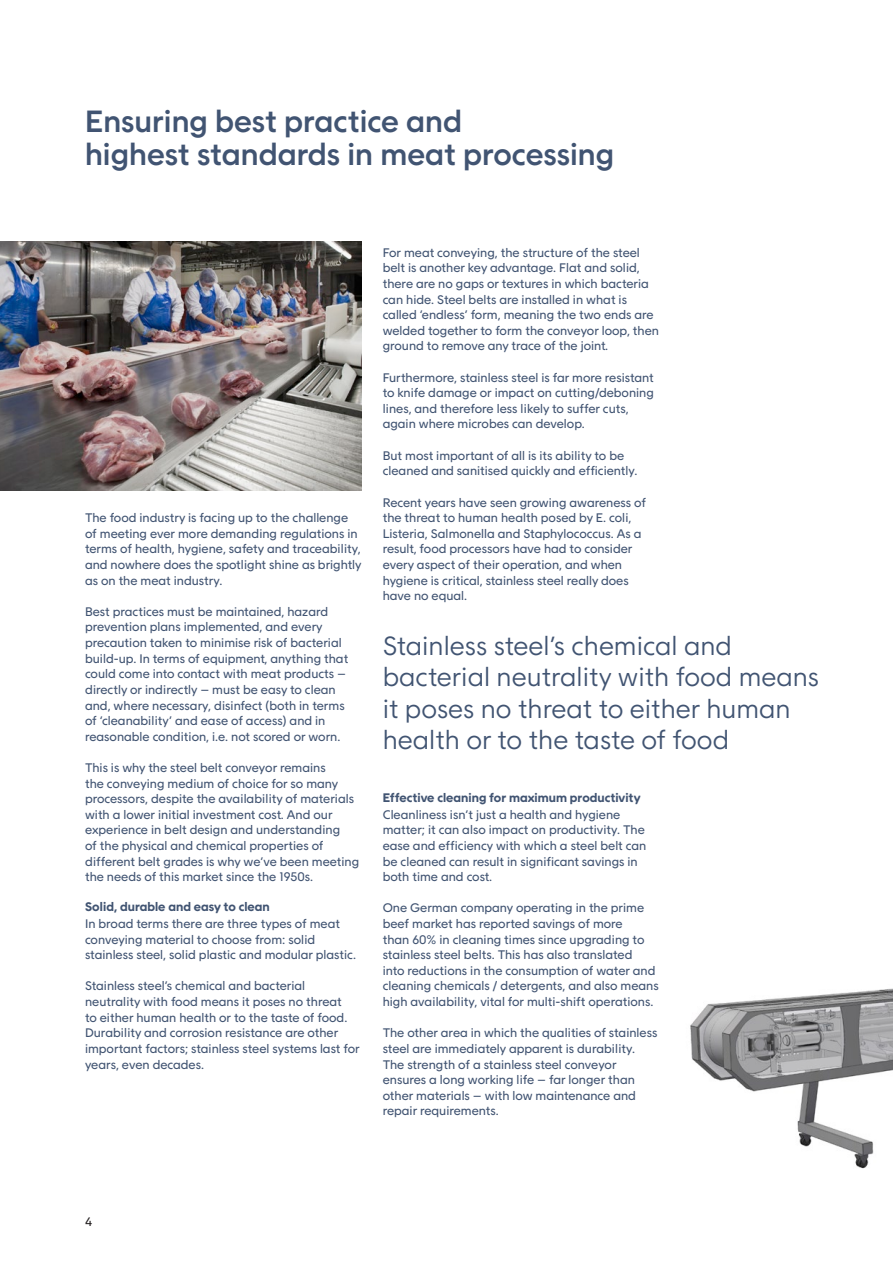
<style>
.page{position:relative;width:893px;height:1263px;background:#fff}
.page>*{position:absolute;margin:0;border:0;box-sizing:border-box;transform-origin:0 0}
.t1{font:500 31.5px/33px "IPCO Sans";color:#415472}
.t2{font:300 27px/31.5px "IPCO Sans";color:#415472}
.t3{font:12.75px/15.6px "IPCO Sans";color:#415472}
.t4{font:700 12.75px "IPCO Sans";color:#415472}
.t5{font:12.75px "IPCO Sans";color:#231f20}
</style>
<div class="page">
<img style="left:690px;top:988px;width:203px;height:181px">
<img style="left:0;top:241px;width:361px;height:250px">
<h1 class="t1" style="left:85px;top:105px;width:531px">Ensuring best practice and<br>highest standards in meat processing</h1>
<p class="t3" style="left:85px;top:510px;width:278px">The food industry is facing up to the challenge of meeting ever more demanding regulations in terms of health, hygiene, safety and traceability, and nowhere does the spotlight shine as brightly as on the meat industry.</p>
<p class="t3" style="left:85px;top:604px;width:265px">Best practices must be maintained, hazard prevention plans implemented, and every precaution taken to minimise risk of bacterial build-up. In terms of equipment, anything that could come into contact with meat products – directly or indirectly – must be easy to clean and, where necessary, disinfect (both in terms of ‘cleanability’ and ease of access) and in reasonable condition, i.e. not scored or worn.</p>
<p class="t3" style="left:85px;top:760px;width:276px">This is why the steel belt conveyor remains<br>the conveying medium of choice for so many processors, despite the availability of materials with a lower initial investment cost. And our experience in belt design and understanding<br>of the physical and chemical properties of different belt grades is why we’ve been meeting the needs of this market since the 1950s.</p>
<p class="t4" style="left:85px;top:899px;width:186px">Solid, durable and easy to clean</p>
<p class="t3" style="left:85px;top:916px;width:273px">In broad terms there are three types of meat conveying material to choose from: solid stainless steel, solid plastic and modular plastic.</p>
<p class="t3" style="left:85px;top:978px;width:276px">Stainless steel’s chemical and bacterial neutrality with food means it poses no threat<br>to either human health or to the taste of food.<br>Durability and corrosion resistance are other important factors; stainless steel systems last for years, even decades.</p>
<p class="t3" style="left:383px;top:245px;width:278px">For meat conveying, the structure of the steel belt is another key advantage. Flat and solid, there are no gaps or textures in which bacteria can hide. Steel belts are installed in what is called ‘endless’ form, meaning the two ends are welded together to form the conveyor loop, then ground to remove any trace of the joint.</p>
<p class="t3" style="left:383px;top:370px;width:273px">Furthermore, stainless steel is far more resistant to knife damage or impact on cutting/deboning lines, and therefore less likely to suffer cuts, again where microbes can develop.</p>
<p class="t3" style="left:383px;top:448px;width:256px">But most important of all is its ability to be cleaned and sanitised quickly and efficiently.</p>
<p class="t3" style="left:383px;top:494px;width:265px">Recent years have seen growing awareness of the threat to human health posed by E. coli, Listeria, Salmonella and Staphylococcus. As a result, food processors have had to consider every aspect of their operation, and when hygiene is critical, stainless steel really does have no equal.</p>
<h2 class="t2" style="left:383px;top:630px;width:438px">Stainless steel’s chemical and bacterial neutrality with food means it poses no threat to either human health or to the taste of food</h2>
<p class="t4" style="left:383px;top:790px;width:259px">Effective cleaning for maximum productivity</p>
<p class="t3" style="left:383px;top:807px;width:265px">Cleanliness isn’t just a health and hygiene matter; it can also impact on productivity. The ease and efficiency with which a steel belt can be cleaned can result in significant savings in both time and cost.</p>
<p class="t3" style="left:383px;top:900px;width:278px">One German company operating in the prime beef market has reported savings of more<br>than 60% in cleaning times since upgrading to stainless steel belts. This has also translated<br>into reductions in the consumption of water and cleaning chemicals / detergents, and also means high availability, vital for multi-shift operations.</p>
<p class="t3" style="left:383px;top:1025px;width:276px">The other area in which the qualities of stainless steel are immediately apparent is durability.<br>The strength of a stainless steel conveyor ensures a long working life – far longer than other materials – with low maintenance and repair requirements.</p>
<p class="t5" style="left:85px;top:1214px;width:9px">4</p>
</div>
